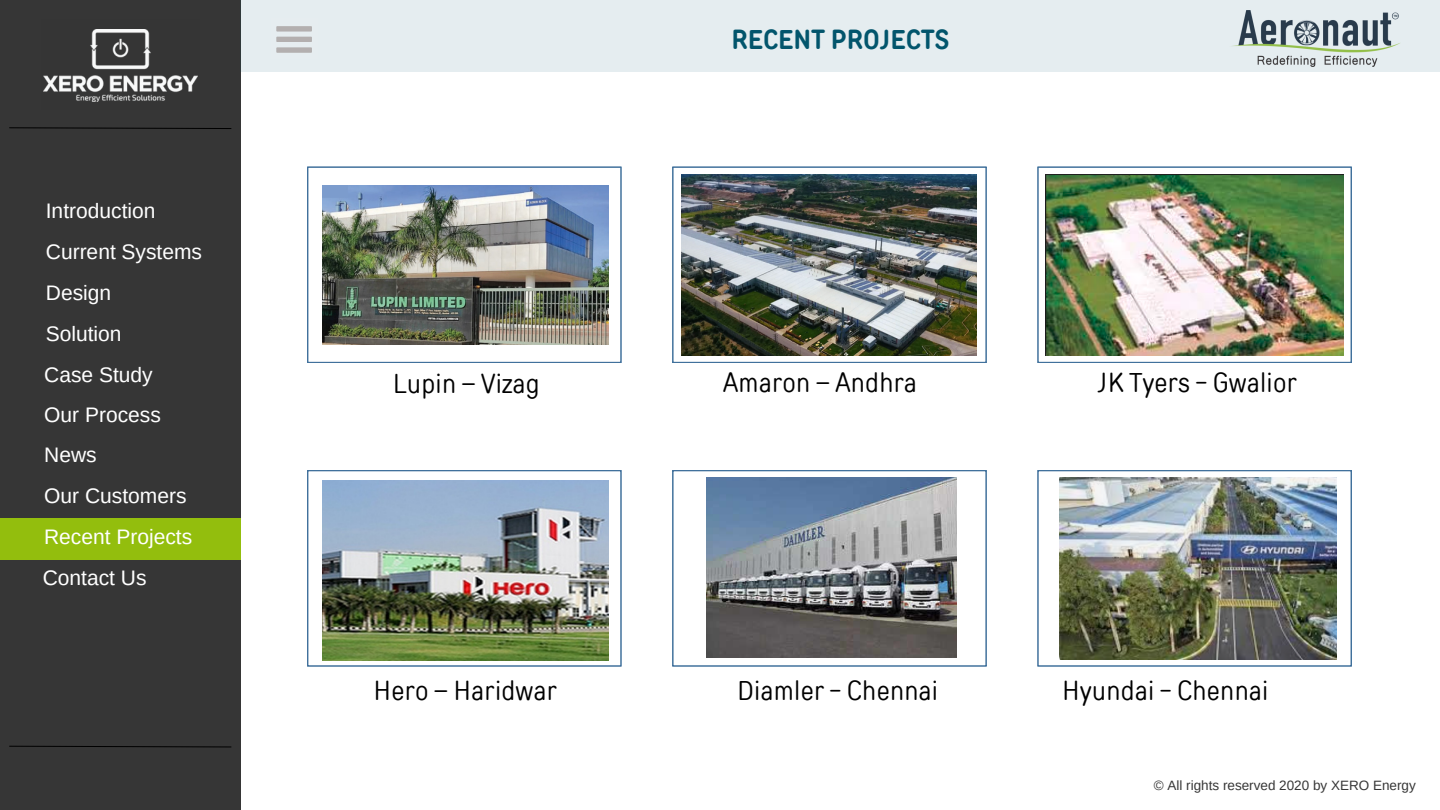
<style>
.page{position:relative;width:1440px;height:810px;background:#fff}
.page>*{position:absolute;margin:0;border:0;box-sizing:border-box;transform-origin:0 0}
.t1{font:27px "TT Rounds Condensed";letter-spacing:.01em;color:#000}
.t2{font:700 27px "TT Rounds Condensed";letter-spacing:.01em;color:#02556c}
.t3{font:21px "Arimo";color:#fff}
.t4{font:13.5px "Arimo";color:#363636}
</style>
<div class="page">
<div style="left:0;top:0;width:241px;height:810px;background:#363636"></div>
<div style="left:241px;top:0;width:1199px;height:72px;background:#e5edf0"></div>
<svg style="left:9px;top:127px;width:223px;height:2px"></svg>
<svg style="left:9px;top:745px;width:223px;height:3px"></svg>
<svg style="left:276px;top:26px;width:36px;height:27px"></svg>
<svg style="left:307px;top:166px;width:314px;height:197px"></svg>
<svg style="left:672px;top:166px;width:315px;height:197px"></svg>
<img style="left:1037px;top:166px;width:315px;height:197px">
<svg style="left:307px;top:470px;width:314px;height:197px"></svg>
<svg style="left:672px;top:470px;width:315px;height:197px"></svg>
<svg style="left:1037px;top:470px;width:315px;height:197px"></svg>
<div style="left:0;top:518px;width:241px;height:42px;background:#93be0d"></div>
<svg style="left:43px;top:29px;width:155px;height:73px"></svg>
<img style="left:322px;top:480px;width:287px;height:180px">
<img style="left:1059px;top:478px;width:277px;height:182px">
<img style="left:681px;top:174px;width:296px;height:182px">
<img style="left:1232px;top:10px;width:168px;height:56px">
<img style="left:707px;top:478px;width:249px;height:180px">
<img style="left:322px;top:185px;width:287px;height:159px">
<h3 class="t3" style="left:46px;top:199px;width:111px">Introduction</h3>
<h1 class="t3" style="left:46px;top:240px;width:158px">Current Systems</h1>
<p class="t3" style="left:46px;top:281px;width:67px">Design</p>
<p class="t3" style="left:46px;top:322px;width:77px">Solution</p>
<h2 class="t3" style="left:44px;top:363px;width:110px">Case Study</h2>
<p class="t3" style="left:44px;top:403px;width:118px">Our Process</p>
<h2 class="t3" style="left:44px;top:443px;width:54px">News</h2>
<p class="t3" style="left:44px;top:484px;width:144px">Our Customers</p>
<h2 class="t3" style="left:44px;top:525px;width:150px">Recent Projects</h2>
<p class="t3" style="left:43px;top:566px;width:105px">Contact Us</p>
<h3 class="t1" style="left:393px;top:368px;width:149px">Lupin – Vizag</h3>
<h3 class="t2" style="left:731px;top:23px;width:219px">RECENT PROJECTS</h3>
<h3 class="t1" style="left:723px;top:366px;width:195px">Amaron – Andhra</h3>
<h3 class="t1" style="left:1098px;top:366px;width:200px">JK Tyers - Gwalior</h3>
<h3 class="t1" style="left:373px;top:675px;width:185px">Hero – Haridwar</h3>
<h3 class="t1" style="left:1062px;top:674px;width:208px">Hyundai - Chennai</h3>
<h3 class="t1" style="left:737px;top:674px;width:203px">Diamler - Chennai</h3>
<h3 class="t4" style="left:1154px;top:778px;width:263px">© All rights reserved 2020 by XERO Energy</h3>
</div>
